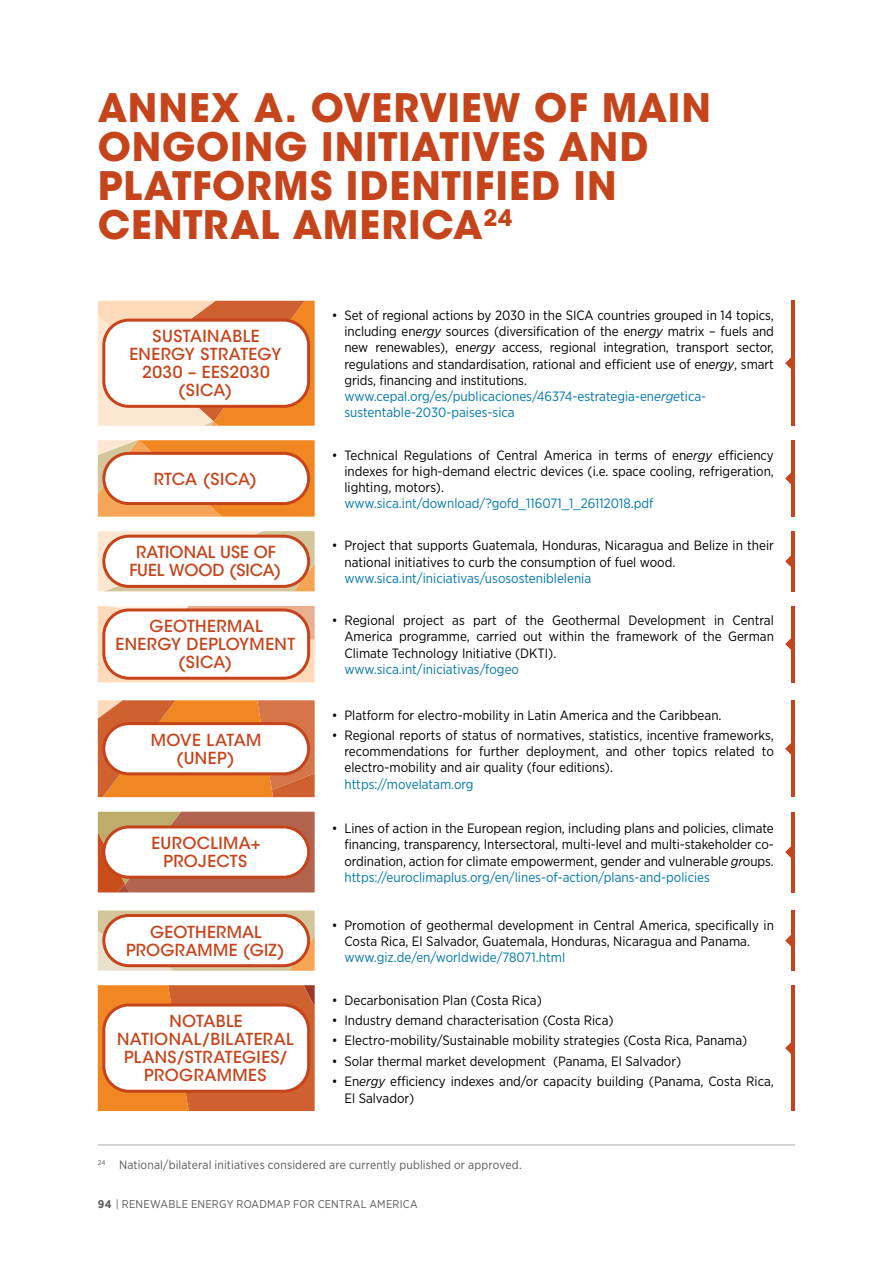
<style>
.page{position:relative;width:893px;height:1263px;background:#fff}
.page>*{position:absolute;margin:0;border:0;box-sizing:border-box;transform-origin:0 0}
.t1{font:700 39px/39px "ITC Avant Garde Std";letter-spacing:.02em;color:#c5441b}
.t2{font:500 16.5px/18px "ITC Avant Garde Std";letter-spacing:.02em;color:#c5441b;text-align:center}
.t3{font:500 16.5px/18px "ITC Avant Garde Std";color:#c5441b;text-align:center}
.t4{font:13.5px/16.2px "Gotham Narrow";color:#000}
.t5{font:13.5px "Gotham Narrow";color:#0078ae}
.t6{font:12px "Gotham Narrow";letter-spacing:.01em;color:#58595b}
.t7{font:11.25px "Gotham Narrow";letter-spacing:.02em;color:#58595b}
.s1{font-style:italic}
.s2{color:#0078ae}
.s3{font-style:italic;color:#0078ae}
.s4{font-weight:700}
</style>
<div class="page">
<hr style="left:98px;top:1144px;width:697px;height:1px;background:#a7a9ac">
<svg style="left:98px;top:301px;width:217px;height:125px;background:#efab76"></svg>
<svg style="left:785px;top:357px;width:7px;height:13px"></svg>
<hr style="left:792px;top:301px;width:3px;height:125px;background:#c5441b">
<svg style="left:98px;top:440px;width:217px;height:77px;background:#f09945"></svg>
<svg style="left:785px;top:472px;width:7px;height:13px"></svg>
<hr style="left:792px;top:440px;width:3px;height:77px;background:#c5441b">
<svg style="left:98px;top:531px;width:217px;height:60px;background:#e8caa4"></svg>
<svg style="left:785px;top:555px;width:7px;height:13px"></svg>
<hr style="left:792px;top:531px;width:3px;height:60px;background:#c5441b">
<svg style="left:98px;top:606px;width:217px;height:76px;background:#f5cbac"></svg>
<svg style="left:785px;top:638px;width:7px;height:13px"></svg>
<hr style="left:792px;top:606px;width:3px;height:76px;background:#c5441b">
<svg style="left:98px;top:700px;width:217px;height:97px;background:#e37c32"></svg>
<svg style="left:785px;top:742px;width:7px;height:13px"></svg>
<hr style="left:792px;top:700px;width:3px;height:97px;background:#c5441b">
<svg style="left:98px;top:812px;width:217px;height:80px;background:#b66f4f"></svg>
<svg style="left:785px;top:845px;width:7px;height:13px"></svg>
<hr style="left:792px;top:812px;width:3px;height:80px;background:#c5441b">
<svg style="left:98px;top:910px;width:217px;height:61px;background:#ddc69d"></svg>
<svg style="left:785px;top:934px;width:7px;height:13px"></svg>
<hr style="left:792px;top:910px;width:3px;height:61px;background:#c5441b">
<svg style="left:98px;top:985px;width:217px;height:126px;background:#db702c"></svg>
<svg style="left:785px;top:1042px;width:7px;height:12px"></svg>
<hr style="left:792px;top:985px;width:3px;height:126px;background:#c5441b">
<div style="left:104px;top:1005px;width:205px;height:86px;background:#fff;border-radius:25px"></div>
<div style="left:102px;top:1003px;width:208px;height:90px;border:3px solid #c5441b;border-radius:25px"></div>
<div style="left:104px;top:320px;width:205px;height:86px;background:#fff;border-radius:25px"></div>
<div style="left:102px;top:319px;width:208px;height:89px;border:3px solid #c5441b;border-radius:25px"></div>
<div style="left:104px;top:453px;width:205px;height:50px;background:#fff;border-radius:25px"></div>
<div style="left:102px;top:452px;width:208px;height:53px;border:3px solid #c5441b;border-radius:25px"></div>
<div style="left:104px;top:536px;width:205px;height:50px;background:#fff;border-radius:25px"></div>
<div style="left:102px;top:535px;width:208px;height:53px;border:3px solid #c5441b;border-radius:25px"></div>
<div style="left:104px;top:610px;width:205px;height:68px;background:#fff;border-radius:25px"></div>
<div style="left:102px;top:608px;width:208px;height:72px;border:3px solid #c5441b;border-radius:25px"></div>
<div style="left:104px;top:724px;width:205px;height:50px;background:#fff;border-radius:25px"></div>
<div style="left:102px;top:722px;width:208px;height:53px;border:3px solid #c5441b;border-radius:25px"></div>
<div style="left:104px;top:827px;width:205px;height:50px;background:#fff;border-radius:25px"></div>
<div style="left:102px;top:825px;width:208px;height:54px;border:3px solid #c5441b;border-radius:25px"></div>
<div style="left:104px;top:915px;width:205px;height:51px;background:#fff;border-radius:25px"></div>
<div style="left:102px;top:914px;width:208px;height:53px;border:3px solid #c5441b;border-radius:25px"></div>
<h1 class="t1" style="left:98px;top:88px;width:615px">ANNEX A. OVERVIEW OF MAIN<br>ONGOING INITIATIVES AND<br>PLATFORMS IDENTIFIED IN<br>CENTRAL AMERICA<sup>24</sup></h1>
<p class="t2" style="left:129px;top:327px;width:153px">SUSTAINABLE<br>ENERGY STRATEGY<br>2030 – EES2030 (SICA)</p>
<p class="t2" style="left:154px;top:470px;width:105px">RTCA (SICA)</p>
<p class="t3" style="left:129px;top:543px;width:153px">RATIONAL USE OF<br>FUEL WOOD (SICA)</p>
<p class="t2" style="left:116px;top:617px;width:181px">GEOTHERMAL<br>ENERGY DEPLOYMENT (SICA)</p>
<p class="t2" style="left:151px;top:731px;width:112px">MOVE LATAM (UNEP)</p>
<p class="t2" style="left:151px;top:834px;width:111px">EUROCLIMA+<br>PROJECTS</p>
<p class="t2" style="left:126px;top:923px;width:160px">GEOTHERMAL<br>PROGRAMME (GIZ)</p>
<p class="t2" style="left:117px;top:1012px;width:178px">NOTABLE<br>NATIONAL/BILATERAL<br>PLANS/STRATEGIES/<br>PROGRAMMES</p>
<p class="t4" style="left:344px;top:307px;width:431px;text-indent:-13px">• Set of regional actions by 2030 in the SICA countries grouped in 14 topics, including en<span class="s1">ergy</span> sources (diversification of the en<span class="s1">ergy</span> matrix – fuels and new renewables), en<span class="s1">ergy</span> access, regional integration, transport sector, regulations and standardisation, rational and efficient use of en<span class="s1">ergy</span>, smart grids, financing and institutions. <span class="s2">www.cepal.org/es/publicaciones/46374-estrategia-en</span><span class="s3">erge</span><span class="s2">tica&shy;sustentable-2030-paises-sica</span></p>
<p class="t4" style="left:344px;top:446px;width:431px;text-align:justify;text-indent:-13px">• Technical Regulations of Central America in terms of en<span class="s1">ergy</span> efficiency indexes for high-demand electric devices (i.e. space cooling, refrigeration, lighting, motors).</p>
<p class="t5" style="left:344px;top:495px;width:310px">www.sica.int/download/?gofd_116071_1_26112018.pdf</p>
<p class="t4" style="left:344px;top:537px;width:431px;text-indent:-13px">• Project that supports Guatemala, Honduras, Nicaragua and Belize in their national initiatives to curb the consumption of fuel wood.</p>
<p class="t5" style="left:344px;top:570px;width:248px">www.sica.int/iniciativas/usososteniblelenia</p>
<p class="t4" style="left:344px;top:612px;width:431px;text-align:justify;text-indent:-13px">• Regional project as part of the Geothermal Development in Central America programme, carried out within the framework of the German Climate Technology Initiative (DKTI).</p>
<p class="t5" style="left:344px;top:661px;width:176px">www.sica.int/iniciativas/fogeo</p>
<p class="t4" style="left:332px;top:706px;width:391px">• Platform for electro-mobility in Latin America and the Caribbean.</p>
<p class="t4" style="left:344px;top:727px;width:431px;text-align:justify;text-indent:-13px">• Regional reports of status of normatives, statistics, incentive frameworks, recommendations for further deployment, and other topics related to electro-mobility and air quality (four editions).</p>
<p class="t5" style="left:344px;top:775px;width:131px">https://movelatam.org</p>
<p class="t4" style="left:344px;top:820px;width:431px;text-align:justify;text-indent:-13px">• Lines of action in the European region, including plans and policies, climate financing, transparency, Intersectoral, multi-level and multi-stakeholder co&shy;ordination, action for climate empowerment, gender and vulnerabl<span class="s1">e gr</span>oups. <span class="s2">https://euroclimaplus.org/en/lines-of-action/plans-and-policies</span></p>
<p class="t4" style="left:344px;top:917px;width:431px;text-indent:-13px">• Promotion of geothermal development in Central America, specifically in<br>Costa Rica, El Salvador, Guatemala, Honduras, Nicaragua and Panama.</p>
<p class="t5" style="left:344px;top:949px;width:222px">www.giz.de/en/worldwide/78071.html</p>
<p class="t4" style="left:332px;top:991px;width:212px">• Decarbonisation Plan (Costa Rica)</p>
<p class="t4" style="left:332px;top:1012px;width:283px">• Industry demand characterisation (Costa Rica)</p>
<p class="t4" style="left:332px;top:1032px;width:417px">• Electro-mobility/Sustainable mobility strategies (Costa Rica, Panama)</p>
<p class="t4" style="left:332px;top:1053px;width:351px">• Solar thermal market development (Panama, El Salvador)</p>
<p class="t4" style="left:344px;top:1073px;width:431px;text-indent:-13px">• En<span class="s1">ergy</span> efficiency indexes and/or capacity building (Panama, Costa Rica,<br>El Salvador)</p>
<p class="t6" style="left:98px;top:1158px;width:425px"><sup>24</sup> National/bilateral initiatives considered are currently published or approved.</p>
<p class="t7" style="left:98px;top:1197px;width:321px"><span class="s4">94</span> | RENEWABLE ENERGY ROADMAP FOR CENTRAL AMERICA</p>
</div>
